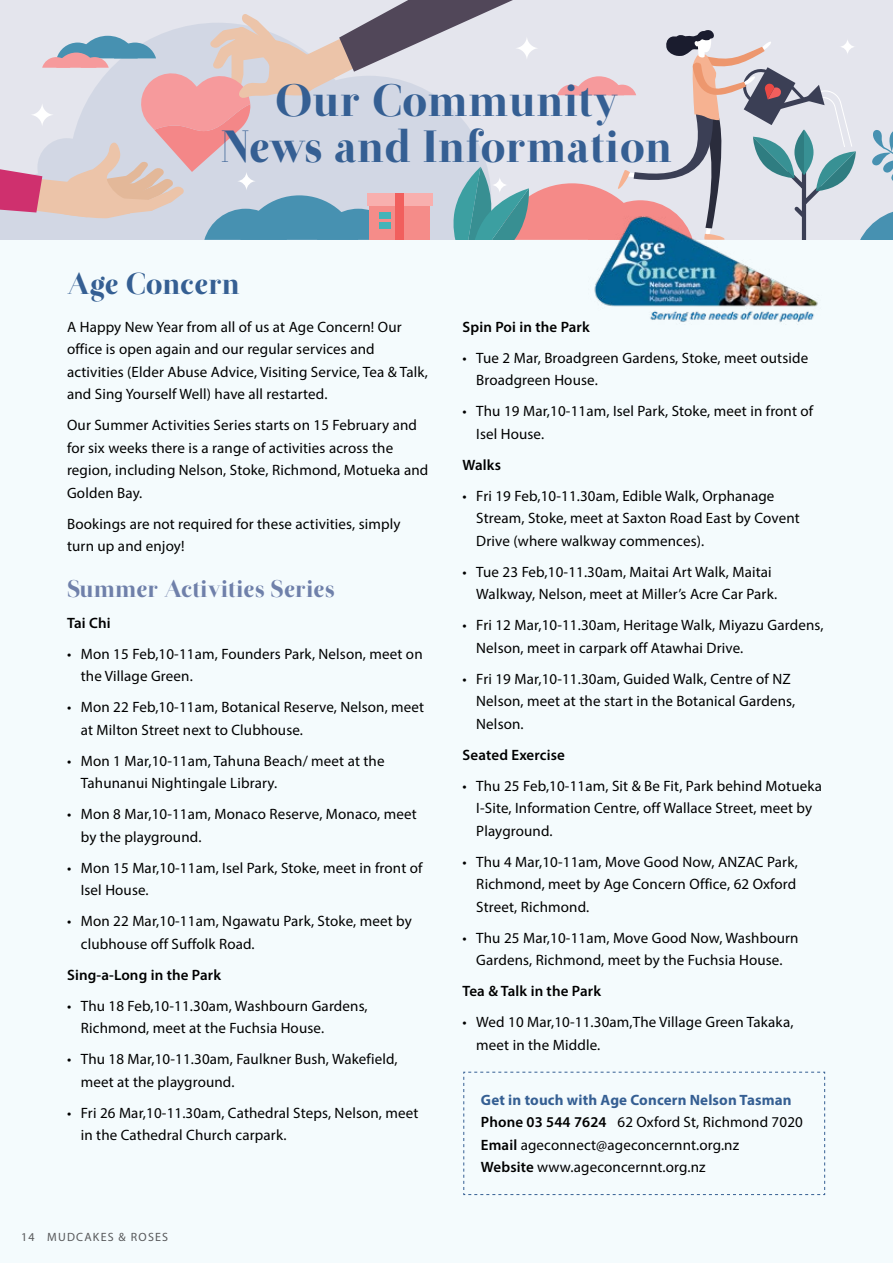
<style>
.page{position:relative;width:893px;height:1263px;background:#fff}
.page>*{position:absolute;margin:0;border:0;box-sizing:border-box;transform-origin:0 0}
.t1{font:45px/45.6px "Otama ep";letter-spacing:.01em;color:#355f93;text-align:center}
.t2{font:30px "Otama ep";letter-spacing:-.005em;color:#355f93}
.t3{font:24px "Otama ep";color:#6f80aa}
.t4{font:15px/22.5px "Myriad Pro";letter-spacing:.01em;color:#000}
.t5{font:600 15px "Myriad Pro";letter-spacing:.01em;color:#000}
.t6{font:12px "Myriad Pro";letter-spacing:.1em;color:#58595b}
.s1{font-weight:700;color:#355f93}
.s2{font-weight:600}
</style>
<div class="page">
<div style="left:0;top:240px;width:893px;height:1023px;background:#f4fbfd"></div>
<svg style="left:0;top:0;width:893px;height:240px"></svg>
<div style="left:369px;top:193px;width:61px;height:47px;background:#f58c89"></div>
<div style="left:367px;top:194px;width:65px;height:12px;background:#f8afae"></div>
<div style="left:395px;top:193px;width:9px;height:47px;background:#f15f5d"></div>
<div style="left:379px;top:213px;width:12px;height:6px;background:#43b4b8"></div>
<div style="left:379px;top:222px;width:12px;height:7px;background:#43b4b8"></div>
<svg style="left:463px;top:1071px;width:362px;height:124px"></svg>
<img style="left:588px;top:208px;width:236px;height:114px">
<h1 class="t1" style="left:221px;top:78px;width:453px">Our Community<br>News and Information</h1>
<h2 class="t2" style="left:67px;top:266px;width:174px">Age Concern</h2>
<p class="t4" style="left:67px;top:315px;width:362px">A Happy New Year from all of us at Age Concern! Our office is open again and our regular services and activities (Elder Abuse Advice, Visiting Service, Tea &amp; Talk, and Sing Yourself Well) have all restarted.</p>
<p class="t4" style="left:67px;top:414px;width:363px">Our Summer Activities Series starts on 15 February and for six weeks there is a range of activities across the region, including Nelson, Stoke, Richmond, Motueka and Golden Bay.</p>
<p class="t4" style="left:67px;top:512px;width:335px">Bookings are not required for these activities, simply turn up and enjoy!</p>
<h3 class="t3" style="left:67px;top:574px;width:269px">Summer Activities Series</h3>
<p class="t5" style="left:67px;top:613px;width:45px">Tai Chi</p>
<p class="t4" style="left:81px;top:642px;width:343px;text-indent:-14px">• Mon 15 Feb,10-11am, Founders Park, Nelson, meet on the Village Green.</p>
<p class="t4" style="left:81px;top:696px;width:345px;text-indent:-14px">• Mon 22 Feb,10-11am, Botanical Reserve, Nelson, meet at Milton Street next to Clubhouse.</p>
<p class="t4" style="left:81px;top:749px;width:305px;text-indent:-14px">• Mon 1 Mar,10-11am, Tahuna Beach/ meet at the<br>Tahunanui Nightingale Library.</p>
<p class="t4" style="left:81px;top:803px;width:337px;text-indent:-14px">• Mon 8 Mar,10-11am, Monaco Reserve, Monaco, meet by the playground.</p>
<p class="t4" style="left:81px;top:856px;width:343px;text-indent:-14px">• Mon 15 Mar,10-11am, Isel Park, Stoke, meet in front of<br>Isel House.</p>
<p class="t4" style="left:81px;top:910px;width:333px;text-indent:-14px">• Mon 22 Mar,10-11am, Ngawatu Park, Stoke, meet by clubhouse off Suffolk Road.</p>
<p class="t5" style="left:67px;top:965px;width:156px">Sing-a-Long in the Park</p>
<p class="t4" style="left:81px;top:994px;width:288px;text-indent:-14px">• Thu 18 Feb,10-11.30am, Washbourn Gardens,<br>Richmond, meet at the Fuchsia House.</p>
<p class="t4" style="left:81px;top:1048px;width:318px;text-indent:-14px">• Thu 18 Mar,10-11.30am, Faulkner Bush, Wakefield, meet at the playground.</p>
<p class="t4" style="left:81px;top:1101px;width:339px;text-indent:-14px">• Fri 26 Mar,10-11.30am, Cathedral Steps, Nelson, meet in the Cathedral Church carpark.</p>
<p class="t6" style="left:21px;top:1230px;width:148px">14 MUDCAKES &amp; ROSES</p>
<p class="t5" style="left:463px;top:317px;width:129px">Spin Poi in the Park</p>
<p class="t4" style="left:476px;top:346px;width:333px;text-indent:-14px">• Tue 2 Mar, Broadgreen Gardens, Stoke, meet outside<br>Broadgreen House.</p>
<p class="t4" style="left:476px;top:400px;width:338px;text-indent:-14px">• Thu 19 Mar,10-11am, Isel Park, Stoke, meet in front of<br>Isel House.</p>
<p class="t5" style="left:463px;top:455px;width:40px">Walks</p>
<p class="t4" style="left:476px;top:484px;width:325px;text-indent:-14px">• Fri 19 Feb,10-11.30am, Edible Walk, Orphanage<br>Stream, Stoke, meet at Saxton Road East by Covent<br>Drive (where walkway commences).</p>
<p class="t4" style="left:476px;top:560px;width:302px;text-indent:-14px">• Tue 23 Feb,10-11.30am, Maitai Art Walk, Maitai<br>Walkway, Nelson, meet at Miller’s Acre Car Park.</p>
<p class="t4" style="left:476px;top:614px;width:349px;text-indent:-14px">• Fri 12 Mar,10-11.30am, Heritage Walk, Miyazu Gardens,<br>Nelson, meet in carpark off Atawhai Drive.</p>
<p class="t4" style="left:476px;top:667px;width:320px;text-indent:-14px">• Fri 19 Mar,10-11.30am, Guided Walk, Centre of NZ<br>Nelson, meet at the start in the Botanical Gardens,<br>Nelson.</p>
<p class="t5" style="left:463px;top:745px;width:104px">Seated Exercise</p>
<p class="t4" style="left:476px;top:774px;width:347px;text-indent:-14px">• Thu 25 Feb,10-11am, Sit &amp; Be Fit, Park behind Motueka<br>I-Site, Information Centre, off Wallace Street, meet by<br>Playground.</p>
<p class="t4" style="left:476px;top:850px;width:323px;text-align:justify;text-indent:-14px">• Thu 4 Mar,10-11am, Move Good Now, ANZAC Park, Richmond, meet by Age Concern Office, 62 Oxford Street, Richmond.</p>
<p class="t4" style="left:463px;top:926px;width:338px;text-align:center">• Thu 25 Mar,10-11am, Move Good Now, Washbourn<br>Gardens, Richmond, meet by the Fuchsia House.</p>
<p class="t5" style="left:463px;top:982px;width:140px">Tea &amp; Talk in the Park</p>
<p class="t4" style="left:476px;top:1011px;width:319px;text-indent:-14px">• Wed 10 Mar,10-11.30am,The Village Green Takaka, meet in the Middle.</p>
<p class="t4" style="left:481px;top:1088px;width:323px"><span class="s1">Get in touch with Age Concern Nelson Tasman </span><span class="s2">Phone 03 544 7624</span> 62 Oxford St, Richmond 7020<br><span class="s2">Email</span> ageconnect@ageconcernnt.org.nz<br><span class="s2">Website</span> www.ageconcernnt.org.nz</p>
</div>
